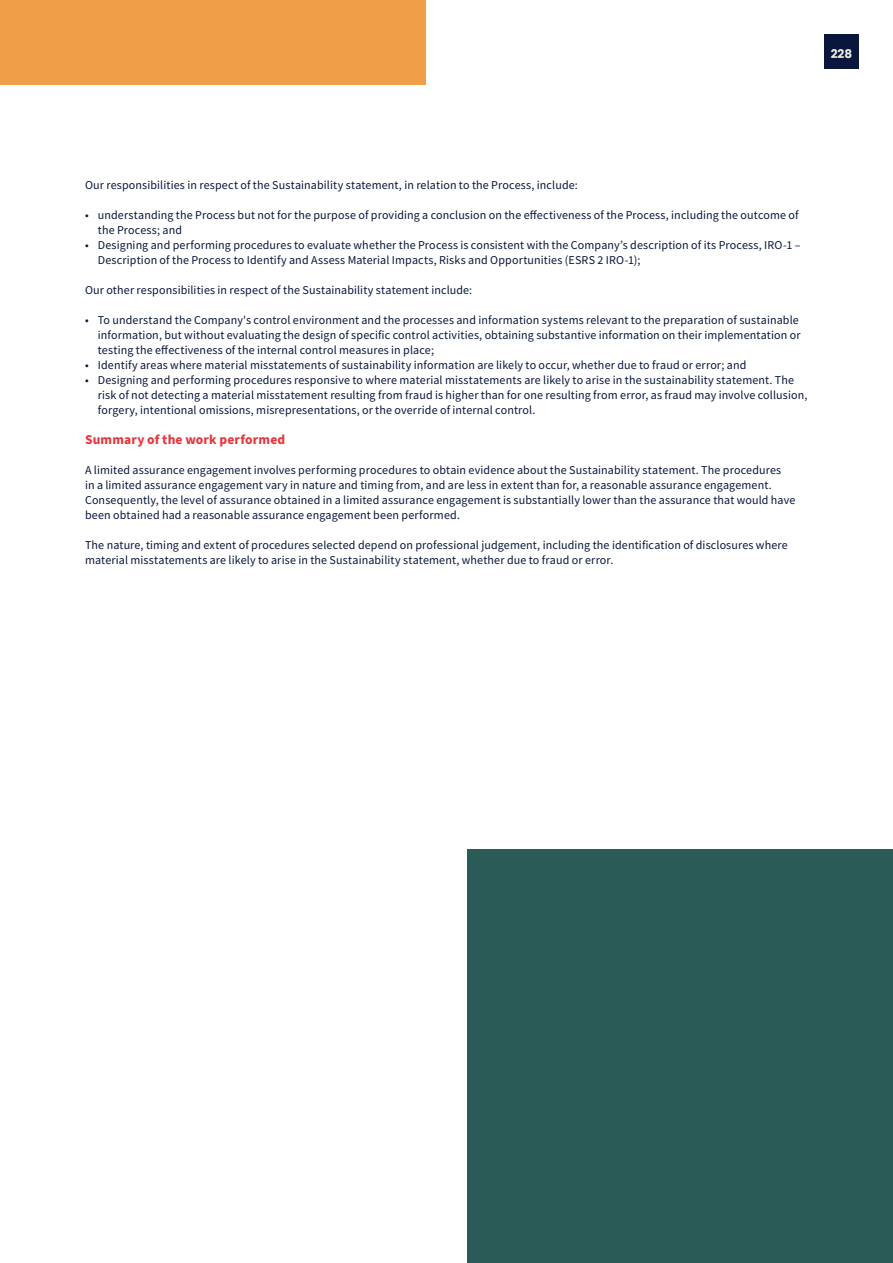
<style>
.page{position:relative;width:893px;height:1263px;background:#fff}
.page>*{position:absolute;margin:0;border:0;box-sizing:border-box;transform-origin:0 0}
.t1{font:700 13.5px "Source Sans Pro";letter-spacing:.01em;color:#e7373d}
.t2{font:12px/15px "Source Sans Pro";letter-spacing:.01em;color:#0a173c}
.t3{font:700 12px "Poppins";color:#edede4}
</style>
<div class="page">
<div style="left:824px;top:34px;width:34px;height:34px;background:#0a173c"></div>
<div style="left:0;top:0;width:425px;height:84px;background:#ef9f46"></div>
<div style="left:468px;top:849px;width:425px;height:414px;background:#2a5b57"></div>
<p class="t3" style="left:831px;top:47px;width:23px">228</p>
<p class="t2" style="left:85px;top:177px;width:494px">Our responsibilities in respect of the Sustainability statement, in relation to the Process, include:</p>
<p class="t2" style="left:98px;top:207px;width:702px;text-indent:-13px">• understanding the Process but not for the purpose of providing a conclusion on the effectiveness of the Process, including the outcome of the Process; and</p>
<p class="t2" style="left:98px;top:237px;width:704px;text-indent:-13px">• Designing and performing procedures to evaluate whether the Process is consistent with the Company’s description of its Process, IRO-1 –<br>Description of the Process to Identify and Assess Material Impacts, Risks and Opportunities (ESRS 2 IRO-1);</p>
<p class="t2" style="left:85px;top:282px;width:389px">Our other responsibilities in respect of the Sustainability statement include:</p>
<p class="t2" style="left:98px;top:312px;width:704px;text-indent:-13px">• To understand the Company's control environment and the processes and information systems relevant to the preparation of sustainable information, but without evaluating the design of specific control activities, obtaining substantive information on their implementation or testing the effectiveness of the internal control measures in place;</p>
<p class="t2" style="left:85px;top:357px;width:663px">• Identify areas where material misstatements of sustainability information are likely to occur, whether due to fraud or error; and</p>
<p class="t2" style="left:98px;top:372px;width:711px;text-indent:-13px">• Designing and performing procedures responsive to where material misstatements are likely to arise in the sustainability statement. The risk of not detecting a material misstatement resulting from fraud is higher than for one resulting from error, as fraud may involve collusion, forgery, intentional omissions, misrepresentations, or the override of internal control.</p>
<p class="t1" style="left:85px;top:430px;width:202px">Summary of the work performed</p>
<p class="t2" style="left:85px;top:462px;width:712px">A limited assurance engagement involves performing procedures to obtain evidence about the Sustainability statement. The procedures<br>in a limited assurance engagement vary in nature and timing from, and are less in extent than for, a reasonable assurance engagement.<br>Consequently, the level of assurance obtained in a limited assurance engagement is substantially lower than the assurance that would have been obtained had a reasonable assurance engagement been performed.</p>
<p class="t2" style="left:85px;top:537px;width:704px">The nature, timing and extent of procedures selected depend on professional judgement, including the identification of disclosures where material misstatements are likely to arise in the Sustainability statement, whether due to fraud or error.</p>
</div>
